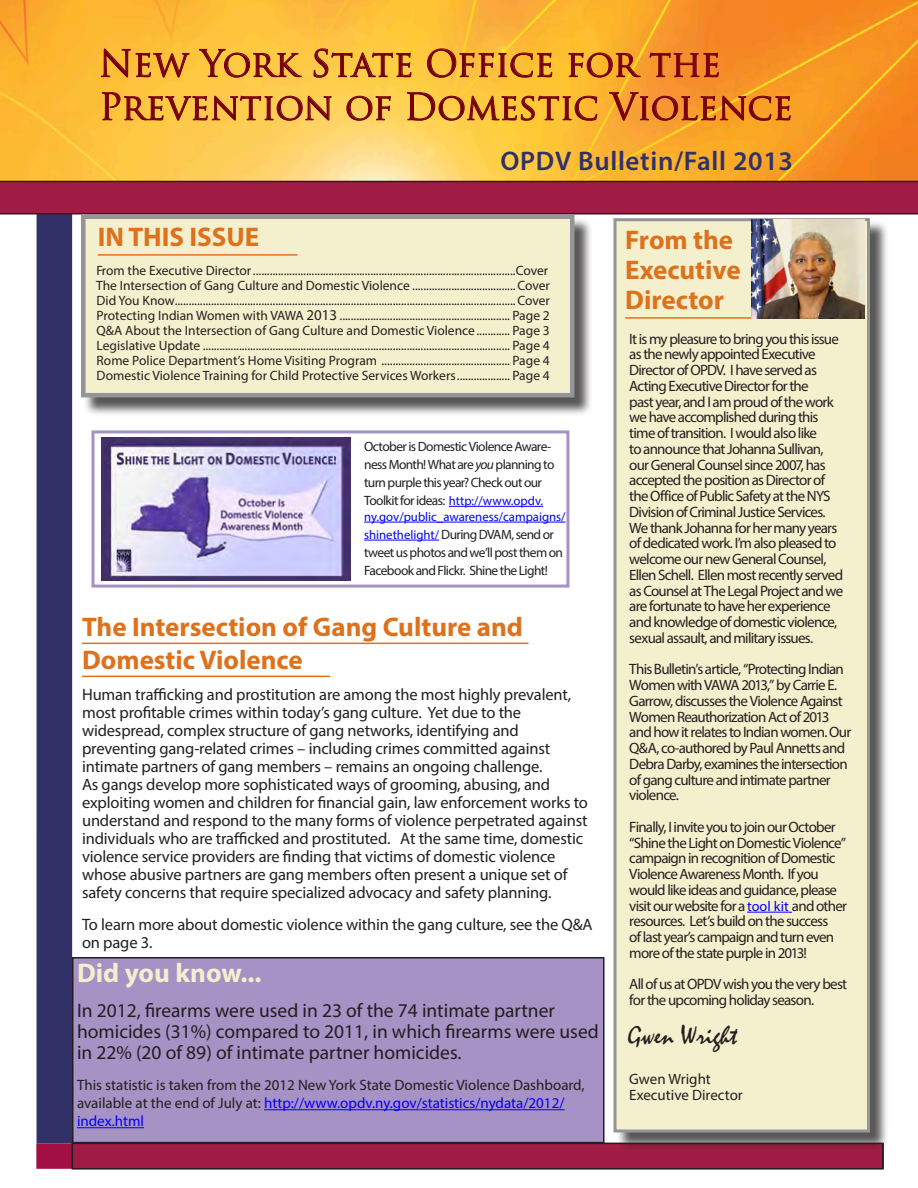
<style>
.page{position:relative;width:918px;height:1188px;background:#fff}
.page>*{position:absolute;margin:0;border:0;box-sizing:border-box;transform-origin:0 0}
.t1{font:36px "Trajan Pro";color:#75000b}
.Headline{font:700 27px/33px "Myriad Pro";color:#de711c}
.Head_1{font:600 27px "Myriad Pro";letter-spacing:.025em;color:#313168}
.t2{font:700 27px "Myriad Pro";color:#f4f0cf}
.t3{font:27px "Mistral";color:#231f20}
.t4{font:19.5px/21px "Myriad Pro";color:#221e1f}
.t5{font:16.5px/18px "Myriad Pro";letter-spacing:-.01em;color:#231f20}
.t6{font:15px/15.8px "Myriad Pro";letter-spacing:-.05em;color:#231f20}
.t7{font:15px/18px "Myriad Pro";color:#221e1f}
.t8{font:15px "Myriad Pro";color:#231f20}
.t9{font:15px "Myriad Pro";color:#00f}
.Head_1-2{font:13.5px "Myriad Pro";letter-spacing:-.005em;color:#231f20}
.Head_1-3{font:13.5px/18px "Myriad Pro";letter-spacing:-.045em;color:#231f20}
.Head_1-4{font:12.75px "Myriad Pro";color:#00f}
.s1{font-size:15px}
.s2{font-style:italic}
.s3{font-size:12.75px;color:#00f}
.s4{color:#00f}
.s5{font-size:14.25px;color:#00f}
</style>
<div class="page">
<div style="left:37px;top:49px;width:35px;height:1094px;background:#313168"></div>
<svg style="left:36px;top:1143px;width:36px;height:26px"></svg>
<img style="left:0;top:0;width:918px;height:181px">
<svg style="left:37px;top:48px;width:847px;height:30px;background:#ea9e2f"></svg>
<svg style="left:102px;top:92px;width:230px;height:29px;background:#e4a43e"></svg>
<svg style="left:346px;top:95px;width:45px;height:26px"></svg>
<svg style="left:407px;top:92px;width:191px;height:29px;background:#e4a334"></svg>
<svg style="left:609px;top:92px;width:182px;height:29px;background:#e08226"></svg>
<svg style="left:0;top:181px;width:918px;height:33px;background:#981c41"></svg>
<div style="left:72px;top:1143px;width:811px;height:26px;background:#a11c44"></div>
<div style="left:72px;top:1143px;width:812px;height:27px;border:2px solid #231f20"></div>
<div style="left:83px;top:217px;width:510px;height:199px;background:#231f20;opacity:.75"></div>
<div style="left:83px;top:217px;width:489px;height:178px;background:#f4f0cd"></div>
<div style="left:81px;top:214px;width:493px;height:183px;border:4px solid #939598"></div>
<hr style="left:98px;top:254px;width:199px;height:2px;background:#de711c">
<div style="left:73px;top:958px;width:531px;height:185px;background:#a792c5"></div>
<hr style="left:264px;top:1109px;width:301px;height:1px;background:#00f">
<hr style="left:77px;top:1127px;width:67px;height:1px;background:#00f">
<div style="left:72px;top:957px;width:532px;height:186px;border:2px solid #231f20"></div>
<div style="left:616px;top:221px;width:272px;height:930px;background:#231f20;opacity:.75"></div>
<div style="left:614px;top:218px;width:256px;height:914px;background:#f4f0cd;border:3px solid #939598"></div>
<hr style="left:747px;top:912px;width:42px;height:1px;background:#00f">
<hr style="left:625px;top:317px;width:137px;height:2px;background:#de711c">
<hr style="left:82px;top:643px;width:446px;height:1px;background:#de711c">
<hr style="left:82px;top:676px;width:248px;height:1px;background:#de711c">
<div style="left:92px;top:430px;width:477px;height:158px;background:#fff;border:3px solid #a792c5"></div>
<hr style="left:449px;top:506px;width:94px;height:1px;background:#00f">
<hr style="left:364px;top:522px;width:202px;height:1px;background:#00f">
<hr style="left:364px;top:540px;width:75px;height:1px;background:#00f">
<img style="left:101px;top:438px;width:249px;height:143px">
<img style="left:752px;top:220px;width:112px;height:98px">
<p class="t1" style="left:99px;top:41px;width:623px">New York State Office for the</p>
<p class="t1" style="left:99px;top:84px;width:695px">Prevention of Domestic Violence</p>
<p class="Head_1" style="left:501px;top:144px;width:294px">OPDV Bulletin/Fall 2013</p>
<p class="Headline" style="left:98px;top:219px;width:163px">IN THIS ISSUE</p>
<p class="Head_1-2" style="left:97px;top:262px;width:453px">From the Executive Director..............................................................................................Cover</p>
<p class="Head_1-2" style="left:96px;top:277px;width:455px">The Intersection of Gang Culture and Domestic Violence .....................................Cover</p>
<p class="Head_1-2" style="left:97px;top:292px;width:455px">Did You Know..........................................................................................................................Cover</p>
<p class="Head_1-2" style="left:97px;top:307px;width:455px">Protecting Indian Women with VAWA <span class="s1">2013</span> ............................................................. Page 2</p>
<p class="Head_1-2" style="left:97px;top:322px;width:455px">Q&amp;A About the Intersection of Gang Culture and Domestic Violence............ Page 3</p>
<p class="Head_1-2" style="left:97px;top:337px;width:455px">Legislative Update .............................................................................................................. Page 4</p>
<p class="Head_1-2" style="left:97px;top:352px;width:455px">Rome Police Department’s Home Visiting Program .............................................. Page 4</p>
<p class="Head_1-2" style="left:97px;top:367px;width:455px">Domestic Violence Training for Child Protective Services Workers................... Page 4</p>
<p class="Head_1-3" style="left:364px;top:437px;width:192px">October is Domestic Violence Aware&shy;ness Month! What are <span class="s2">you</span> planning to turn purple this year? Check out our Toolkit for ideas: <span class="s3">http://www.opdv.</span></p>
<p class="Head_1-4" style="left:364px;top:509px;width:203px">ny.gov/public_awareness/campaigns/</p>
<p class="Head_1-3" style="left:364px;top:525px;width:200px"><span class="s3">shinethelight/</span> During DVAM, send or tweet us photos and we’ll post them on<br>Facebook and Flickr. Shine the Light!</p>
<p class="Headline" style="left:82px;top:609px;width:442px">The Intersection of Gang Culture and<br>Domestic Violence</p>
<p class="t5" style="left:82px;top:686px;width:507px">Human trafficking and prostitution are among the most highly prevalent, most profitable crimes within today’s gang culture. Yet due to the widespread, complex structure of gang networks, identifying and preventing gang-related crimes – including crimes committed against intimate partners of gang members – remains an ongoing challenge.<br>As gangs develop more sophisticated ways of grooming, abusing, and exploiting women and children for financial gain, law enforcement works to understand and respond to the many forms of violence perpetrated against individuals who are trafficked and prostituted. At the same time, domestic violence service providers are finding that victims of domestic violence whose abusive partners are gang members often present a unique set of safety concerns that require specialized advocacy and safety planning.</p>
<p class="t5" style="left:82px;top:915px;width:512px">To learn more about domestic violence within the gang culture, see the Q&amp;A on page 3.</p>
<p class="t2" style="left:77px;top:956px;width:186px">Did you know...</p>
<p class="t4" style="left:77px;top:999px;width:523px">In 2012, firearms were used in 23 of the 74 intimate partner homicides (31%) compared to 2011, in which firearms were used in 22% (20 of 89) of intimate partner homicides.</p>
<p class="t7" style="left:77px;top:1076px;width:509px">This statistic is taken from the 2012 New York State Domestic Violence Dashboard, available at the end of July at: <span class="s4">http://www.opdv.ny.gov/statistics/nydata/2012/</span></p>
<p class="t9" style="left:77px;top:1112px;width:69px">index.html</p>
<p class="Headline" style="left:625px;top:222px;width:109px">From the</p>
<p class="Headline" style="left:625px;top:252px;width:117px">Executive</p>
<p class="Headline" style="left:625px;top:282px;width:100px">Director</p>
<p class="t6" style="left:629px;top:331px;width:215px">It is my pleasure to bring you this issue as the newly appointed Executive Director of OPDV. I have served as Acting Executive Director for the<br>past year, and I am proud of the work we have accomplished during this time of transition. I would also like<br>to announce that Johanna Sullivan, our General Counsel since 2007, has accepted the position as Director of the Office of Public Safety at the NYS Division of Criminal Justice Services.<br>We thank Johanna for her many years of dedicated work. I’m also pleased to welcome our new General Counsel, Ellen Schell. Ellen most recently served as Counsel at The Legal Project and we are fortunate to have her experience and knowledge of domestic violence, sexual assault, and military issues.</p>
<p class="t6" style="left:629px;top:661px;width:223px">This Bulletin’s article, “Protecting Indian Women with VAWA 2013,” by Carrie E.<br>Garrow, discusses the Violence Against Women Reauthorization Act of 2013 and how it relates to Indian women. Our Q&amp;A, co-authored by Paul Annetts and Debra Darby, examines the intersection of gang culture and intimate partner violence.</p>
<p class="t6" style="left:629px;top:819px;width:219px">Finally, I invite you to join our October “Shine the Light on Domestic Violence” campaign in recognition of Domestic Violence Awareness Month. If you would like ideas and guidance, please visit our website for a <span class="s5">tool kit</span> and other</p>
<p class="t6" style="left:629px;top:913px;width:206px">resources. Let’s build on the success of last year’s campaign and turn even more of the state purple in 2013!</p>
<p class="t6" style="left:629px;top:976px;width:219px">All of us at OPDV wish you the very best for the upcoming holiday season.</p>
<h2 class="t3" style="left:628px;top:1019px;width:111px">Gwen Wright</h2>
<p class="t8" style="left:629px;top:1070px;width:83px">Gwen Wright</p>
<p class="t8" style="left:629px;top:1085px;width:115px">Executive Director</p>
</div>
